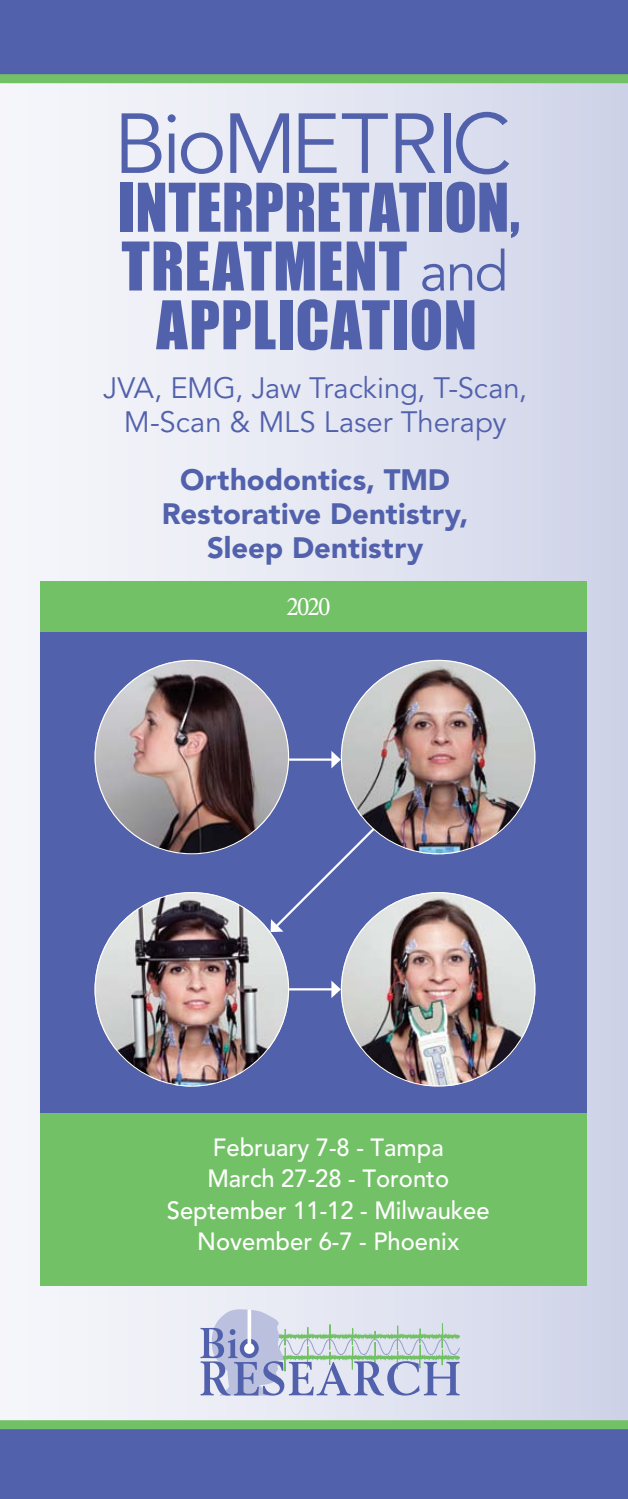
<style>
.page{position:relative;width:628px;height:1499px;background:#fff}
.page>*{position:absolute;margin:0;border:0;box-sizing:border-box;transform-origin:0 0}
.t1{font:84.15px "Avenir";letter-spacing:-.055em;color:#5261ac}
.t2{font:61.88px/58.7px "Impact";letter-spacing:.01em;color:#5261ac;text-align:center;scale:.96 1}
.t3{font:900 29.25px/33.8px "Avenir";letter-spacing:.005em;color:#5261ac;text-align:center}
.t4{font:29.25px/33.8px "Avenir";letter-spacing:-.005em;color:#5261ac;text-align:center}
.t5{font:27px "Minion Pro";color:#fff;scale:.96 1}
.t6{font:500 24.75px/31.5px "Avenir LT Std";color:#fff;text-align:center;scale:.96 1}
.s1{font-family:"Avenir";font-size:55.57px}
</style>
<div class="page">
<div style="left:0;top:0;width:628px;height:1425px;background:linear-gradient(to right,#f9f9fc,#d0d4e9)"></div>
<div style="left:0;top:1428px;width:628px;height:70px;background:#5261ac"></div>
<div style="left:0;top:1420px;width:628px;height:9px;background:#73c167"></div>
<div style="left:0;top:0;width:628px;height:74px;background:#5261ac"></div>
<div style="left:0;top:74px;width:628px;height:9px;background:#73c167"></div>
<svg style="left:200px;top:1309px;width:260px;height:86px;background:#bdc8d9"></svg>
<svg style="left:240px;top:1338px;width:19px;height:20px"></svg>
<div style="left:244px;top:1343px;width:10px;height:10px;background:#fff;border-radius:50%"></div>
<svg style="left:247px;top:1309px;width:4px;height:37px"></svg>
<div style="left:40px;top:620px;width:547px;height:504px;background:#5261ac"></div>
<img style="left:341px;top:660px;width:194px;height:194px;border-radius:97px">
<img style="left:95px;top:892px;width:194px;height:194px;border-radius:97px">
<img style="left:341px;top:892px;width:194px;height:193px">
<img style="left:95px;top:660px;width:194px;height:194px;border-radius:97px">
<div style="left:40px;top:581px;width:547px;height:50px;background:#73c167"></div>
<div style="left:40px;top:1113px;width:547px;height:172px;background:#73c167"></div>
<hr style="left:289px;top:758px;width:43px;height:2px;background:#fff">
<svg style="left:331px;top:751px;width:10px;height:17px"></svg>
<hr style="left:289px;top:988px;width:43px;height:2px;background:#fff">
<svg style="left:331px;top:980px;width:10px;height:18px"></svg>
<svg style="left:270px;top:825px;width:107px;height:107px"></svg>
<h1 class="t1" style="left:113px;top:95px;width:399px">BioMETRIC</h1>
<h2 class="t2" style="left:118px;top:176px;width:420px">INTERPRETATION,<br>TREATMENT <span class="s1">and<br></span>APPLICATION</h2>
<p class="t4" style="left:103px;top:372px;width:425px">JVA, EMG, Jaw Tracking, T-Scan,<br>M-Scan &amp; MLS Laser Therapy</p>
<p class="t3" style="left:162px;top:463px;width:308px">Orthodontics, TMD<br>Restorative Dentistry,<br>Sleep Dentistry</p>
<p class="t5" style="left:286px;top:588px;width:48px">2020</p>
<p class="t6" style="left:167px;top:1132px;width:338px">February 7-8 - Tampa<br>March 27-28 - Toronto<br>September 11-12 - Milwaukee<br>November 6-7 - Phoenix</p>
</div>
